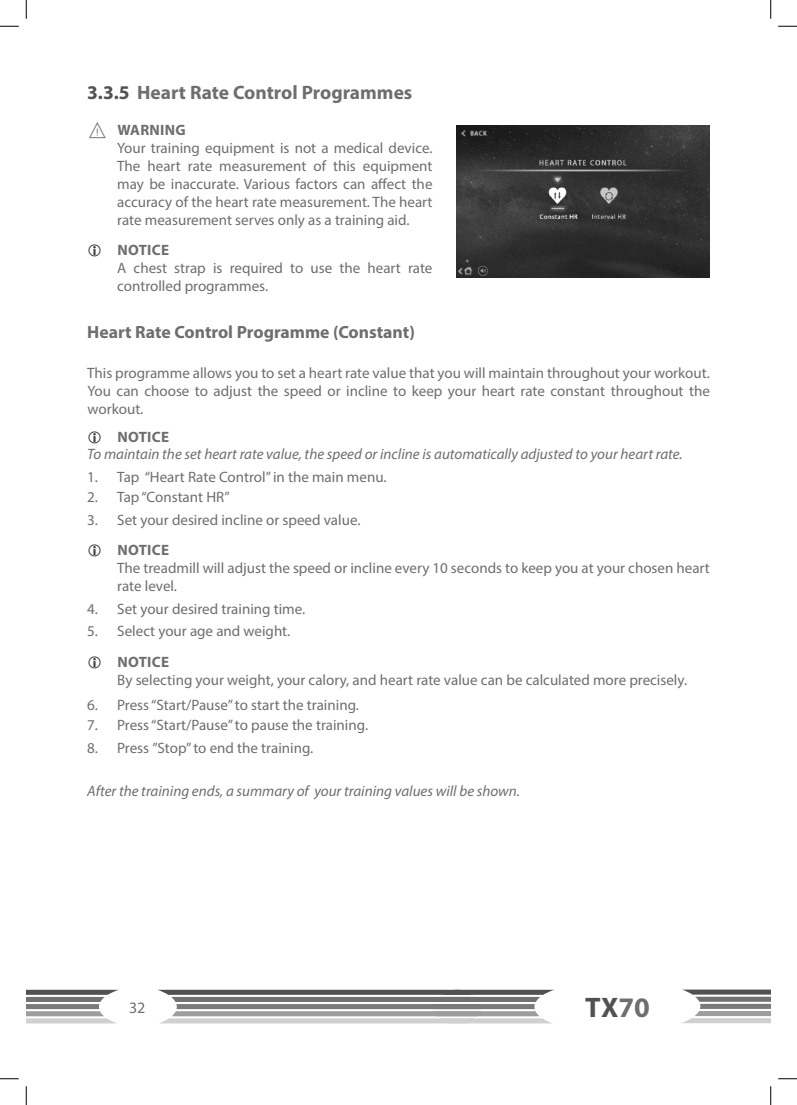
<style>
.page{position:relative;width:797px;height:1105px;background:#fff}
.page>*{position:absolute;margin:0;border:0;box-sizing:border-box;transform-origin:0 0}
.t1{font:700 28.38px "Myriad Pro";color:#515151}
.t2{font:700 19.5px "Myriad Pro";color:#6e6e6e}
.t3{font:700 17.62px "Myriad Pro";color:#6e6e6e}
.t4{font:15.88px "Myriad Pro";color:#6e6e6e}
.Text_Hinweise{font:15px/18px "Myriad Pro";color:#6e6e6e;text-align:justify}
.t5{font:italic 15px "Myriad Pro";color:#6e6e6e}
.t6{font:700 15px "Myriad Pro";letter-spacing:.02em;color:#6e6e6e}
.s1{color:#515151}
.s2{color:#808080}
.s3{color:#6e6e6e}
</style>
<div class="page">
<img style="left:456px;top:125px;width:253px;height:153px">
<svg style="left:682px;top:989px;width:88px;height:34px"></svg>
<svg style="left:26px;top:990px;width:92px;height:33px"></svg>
<svg style="left:158px;top:990px;width:396px;height:33px"></svg>
<svg style="left:0;top:25px;width:19px;height:2px"></svg>
<svg style="left:778px;top:25px;width:19px;height:2px"></svg>
<svg style="left:0;top:1078px;width:19px;height:1px"></svg>
<svg style="left:778px;top:1078px;width:19px;height:1px"></svg>
<svg style="left:25px;top:0;width:2px;height:19px"></svg>
<svg style="left:25px;top:1086px;width:2px;height:19px"></svg>
<svg style="left:770px;top:0;width:1px;height:19px"></svg>
<svg style="left:770px;top:1086px;width:1px;height:19px"></svg>
<p class="t2" style="left:87px;top:80px;width:327px"><span class="s1">3.3.5</span> Heart Rate Control Programmes</p>
<p class="t6" style="left:87px;top:120px;width:100px"><span class="s2">⚠</span> WARNING</p>
<p class="Text_Hinweise" style="left:117px;top:138px;width:317px">Your training equipment is not a medical device.<br>The heart rate measurement of this equipment may be inaccurate. Various factors can affect the accuracy of the heart rate measurement. The heart rate measurement serves only as a training aid.</p>
<p class="t6" style="left:117px;top:240px;width:53px">NOTICE</p>
<p class="Text_Hinweise" style="left:117px;top:259px;width:317px">A chest strap is required to use the heart rate controlled programmes.</p>
<p class="t3" style="left:87px;top:321px;width:329px">Heart Rate Control Programme (Constant)</p>
<p class="Text_Hinweise" style="left:87px;top:364px;width:624px;line-height:17.6px">This programme allows you to set a heart rate value that you will maintain throughout your workout.<br>You can choose to adjust the speed or incline to keep your heart rate constant throughout the workout.</p>
<p class="t6" style="left:117px;top:427px;width:53px">NOTICE</p>
<p class="t5" style="left:87px;top:445px;width:597px">To maintain the set heart rate value, the speed or incline is automatically adjusted to your heart rate.</p>
<p class="Text_Hinweise" style="left:87px;top:468px;width:301px">1. Tap “Heart Rate Control” in the main menu.</p>
<p class="Text_Hinweise" style="left:87px;top:488px;width:144px">2. Tap “Constant HR”</p>
<p class="Text_Hinweise" style="left:87px;top:510px;width:275px">3. Set your desired incline or speed value.</p>
<p class="t6" style="left:117px;top:540px;width:53px">NOTICE</p>
<p class="Text_Hinweise" style="left:117px;top:559px;width:594px">The treadmill will adjust the speed or incline every 10 seconds to keep you at your chosen heart rate level.</p>
<p class="Text_Hinweise" style="left:87px;top:599px;width:220px">4. Set your desired training time.</p>
<p class="Text_Hinweise" style="left:87px;top:622px;width:205px">5. Select your age and weight.</p>
<p class="t6" style="left:117px;top:652px;width:53px">NOTICE</p>
<p class="Text_Hinweise" style="left:117px;top:670px;width:571px">By selecting your weight, your calory, and heart rate value can be calculated more precisely.</p>
<p class="Text_Hinweise" style="left:87px;top:696px;width:273px">6. Press “Start/Pause” to start the training.</p>
<p class="Text_Hinweise" style="left:87px;top:716px;width:282px">7. Press “Start/Pause” to pause the training.</p>
<p class="Text_Hinweise" style="left:87px;top:738px;width:228px">8. Press ”Stop” to end the training.</p>
<p class="t5" style="left:87px;top:781px;width:434px">After the training ends, a summary of your training values will be shown.</p>
<p class="t4" style="left:129px;top:998px;width:18px">32</p>
<h1 class="t1" style="left:585px;top:989px;width:66px">TX<span class="s3">70</span></h1>
</div>
